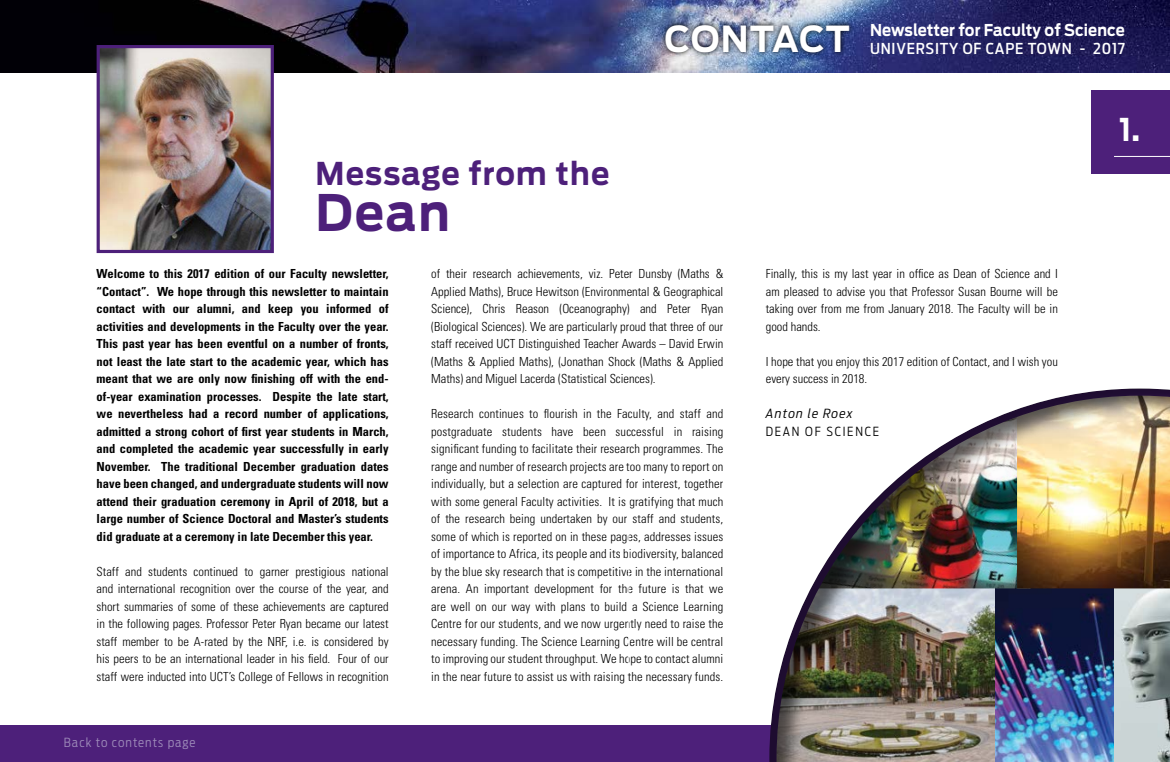
<style>
.page{position:relative;width:1170px;height:762px;background:#fff}
.page>*{position:absolute;margin:0;border:0;box-sizing:border-box;transform-origin:0 0}
.t1{font:700 50px "Antenna";color:#4d207a;scale:.95 1}
.t2{font:700 35.62px "Antenna";letter-spacing:.025em;color:#fff;scale:.95 1}
.t3{font:700 31.25px "Antenna";letter-spacing:.04em;color:#4d207a;scale:.95 1}
.t4{font:700 31.25px "Antenna";color:#fff;scale:.95 1}
.t5{font:700 16.25px "Antenna";color:#fff;scale:.9 1}
.t6{font:500 15px "Antenna Cond";letter-spacing:.05em;color:#fff;scale:1.04 1}
.t7{font:300 condensed 12.5px/17.5px "Univers";color:#000;text-align:justify}
.t8{font:700 condensed 12.5px/17.5px "Univers";color:#000;text-align:justify}
.t9{font:300 12.5px "Antenna Cond";letter-spacing:.08em;color:#9d8ab9}
.t10{font:300 12.5px "Antenna Cond";letter-spacing:.14em;color:#000}
.t11{font:italic 300 12.5px "Antenna Cond";letter-spacing:.07em;color:#000;scale:1.11 1}
</style>
<div class="page">
<div style="left:0;top:725px;width:1169px;height:37px;background:#4d207a"></div>
<div style="left:1090px;top:90px;width:79px;height:84px;background:#4d207a"></div>
<hr style="left:1113px;top:156px;width:56px;height:1px;background:#fff">
<img style="left:0;top:0;width:1169px;height:72px">
<img style="left:101px;top:49px;width:169px;height:200px">
<div style="left:97px;top:45px;width:177px;height:208px;border:3px solid #4d207a"></div>
<img style="left:659px;top:20px;width:195px;height:38px">
<div style="left:767px;top:388px;width:402px;height:374px;background:#000;opacity:.6"></div>
<h3 class="t3" style="left:315px;top:154px;width:311px">Message from the</h3>
<h1 class="t1" style="left:315px;top:182px;width:143px">Dean</h1>
<h2 class="t2" style="left:664px;top:18px;width:196px">CONTACT</h2>
<h3 class="t5" style="left:870px;top:21px;width:284px">Newsletter for Faculty of Science</h3>
<p class="t6" style="left:870px;top:40px;width:246px">UNIVERSITY OF CAPE TOWN - 2017</p>
<h3 class="t4" style="left:1118px;top:110px;width:24px">1.</h3>
<p class="t8" style="left:97px;top:265px;width:293px">Welcome to this 2017 edition of our Faculty newsletter, “Contact”. We hope through this newsletter to maintain contact with our alumni, and keep you informed of activities and developments in the Faculty over the year.<br>This past year has been eventful on a number of fronts, not least the late start to the academic year, which has meant that we are only now finishing off with the end&shy;of-year examination processes. Despite the late start, we nevertheless had a record number of applications, admitted a strong cohort of first year students in March, and completed the academic year successfully in early November. The traditional December graduation dates have been changed, and undergraduate students will now attend their graduation ceremony in April of 2018, but a large number of Science Doctoral and Master’s students did graduate at a ceremony in late December this year.</p>
<p class="t7" style="left:97px;top:562px;width:293px">Staff and students continued to garner prestigious national and international recognition over the course of the year, and short summaries of some of these achievements are captured in the following pages. Professor Peter Ryan became our latest staff member to be A-rated by the NRF, i.e. is considered by his peers to be an international leader in his field. Four of our staff were inducted into UCT’s College of Fellows in recognition</p>
<p class="t9" style="left:64px;top:735px;width:133px">Back to contents page</p>
<p class="t7" style="left:431px;top:265px;width:293px">of their research achievements, viz. Peter Dunsby (Maths &amp; Applied Maths), Bruce Hewitson (Environmental &amp; Geographical Science), Chris Reason (Oceanography) and Peter Ryan (Biological Sciences). We are particularly proud that three of our staff received UCT Distinguished Teacher Awards – David Erwin (Maths &amp; Applied Maths), (Jonathan Shock (Maths &amp; Applied Maths) and Miguel Lacerda (Statistical Sciences).</p>
<p class="t7" style="left:431px;top:405px;width:293px">Research continues to flourish in the Faculty, and staff and postgraduate students have been successful in raising significant funding to facilitate their research programmes. The range and number of research projects are too many to report on individually, but a selection are captured for interest, together with some general Faculty activities. It is gratifying that much of the research being undertaken by our staff and students, some of which is reported on in these pages, addresses issues of importance to Africa, its people and its biodiversity, balanced by the blue sky research that is competitive in the international arena. An important development for the future is that we are well on our way with plans to build a Science Learning Centre for our students, and we now urgently need to raise the necessary funding. The Science Learning Centre will be central to improving our student throughput. We hope to contact alumni in the near future to assist us with raising the necessary funds.</p>
<p class="t7" style="left:765px;top:265px;width:293px">Finally, this is my last year in office as Dean of Science and I am pleased to advise you that Professor Susan Bourne will be taking over from me from January 2018. The Faculty will be in good hands.</p>
<p class="t7" style="left:765px;top:352px;width:293px">I hope that you enjoy this 2017 edition of Contact, and I wish you every success in 2018.</p>
<p class="t11" style="left:765px;top:406px;width:80px">Anton le Roex</p>
<p class="t10" style="left:765px;top:424px;width:115px">DEAN OF SCIENCE</p>
</div>
